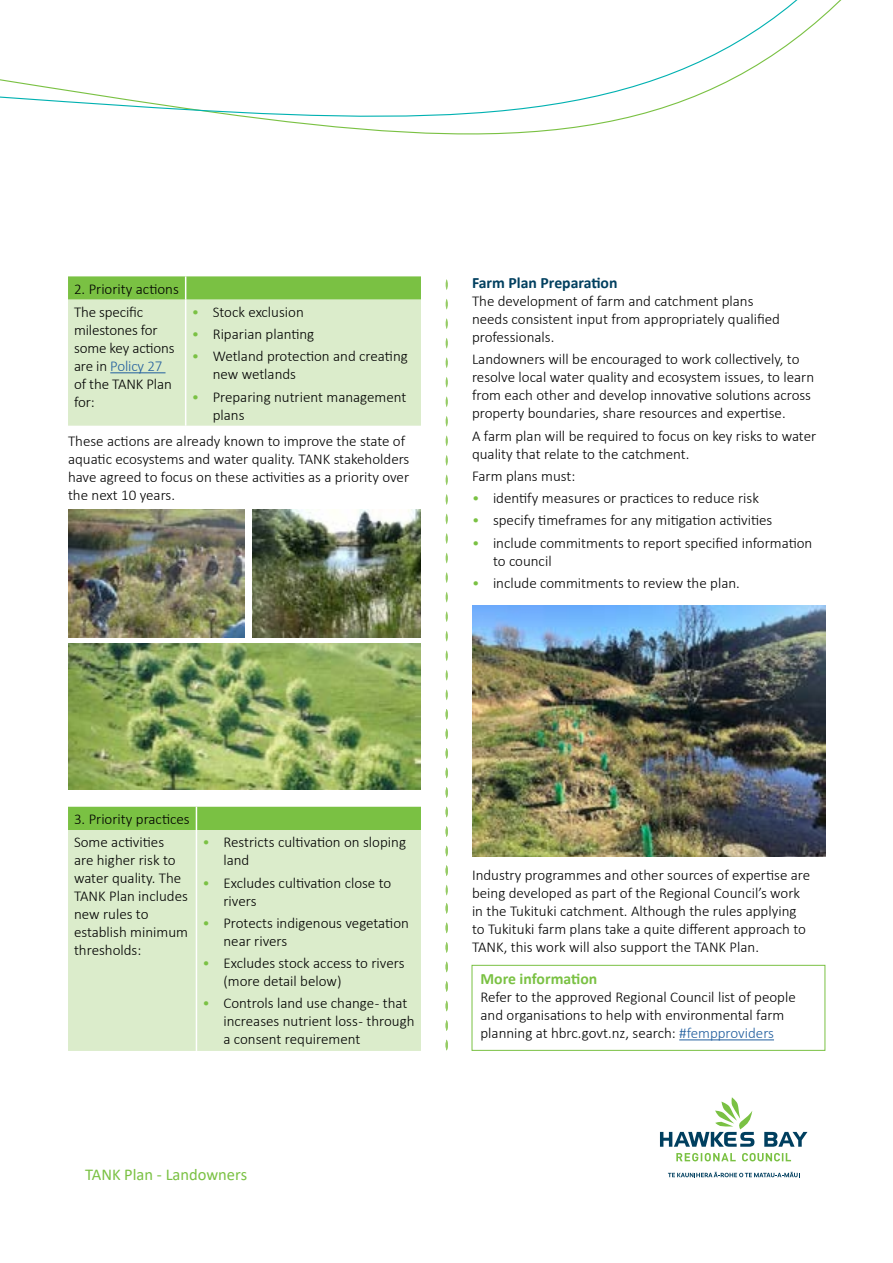
<style>
.page{position:relative;width:893px;height:1263px;background:#fff}
.page>*{position:absolute;margin:0;border:0;box-sizing:border-box;transform-origin:0 0}
.t1{font:16.5px "Calibri";color:#7ac143}
.t2{font:700 15.75px "Calibri";color:#003f5f}
.t3{font:700 15.75px "Calibri";color:#7ac143}
.t4{font:300 15px/18px "Calibri";color:#000}
.s1{color:#215e9e}
.s2{color:#7ac143}
</style>
<div class="page">
<svg style="left:0;top:0;width:842px;height:135px"></svg>
<svg style="left:764px;top:1132px;width:43px;height:15px"></svg>
<svg style="left:660px;top:1097px;width:94px;height:50px"></svg>
<svg style="left:676px;top:1153px;width:115px;height:8px"></svg>
<svg style="left:668px;top:1172px;width:132px;height:5px"></svg>
<svg style="left:445px;top:885px;width:3px;height:11px"></svg>
<svg style="left:445px;top:689px;width:3px;height:11px"></svg>
<svg style="left:445px;top:670px;width:3px;height:11px"></svg>
<svg style="left:445px;top:650px;width:3px;height:11px"></svg>
<svg style="left:445px;top:631px;width:3px;height:11px"></svg>
<svg style="left:445px;top:611px;width:3px;height:11px"></svg>
<svg style="left:445px;top:592px;width:3px;height:11px"></svg>
<svg style="left:445px;top:572px;width:3px;height:11px"></svg>
<svg style="left:445px;top:553px;width:3px;height:11px"></svg>
<svg style="left:445px;top:533px;width:3px;height:11px"></svg>
<svg style="left:445px;top:513px;width:3px;height:11px"></svg>
<svg style="left:445px;top:494px;width:3px;height:11px"></svg>
<svg style="left:445px;top:474px;width:3px;height:11px"></svg>
<svg style="left:445px;top:455px;width:3px;height:11px"></svg>
<svg style="left:445px;top:435px;width:3px;height:11px"></svg>
<svg style="left:445px;top:416px;width:3px;height:11px"></svg>
<svg style="left:445px;top:396px;width:3px;height:11px"></svg>
<svg style="left:445px;top:377px;width:3px;height:11px"></svg>
<svg style="left:445px;top:357px;width:3px;height:11px"></svg>
<svg style="left:445px;top:338px;width:3px;height:11px"></svg>
<svg style="left:445px;top:318px;width:3px;height:11px"></svg>
<svg style="left:445px;top:299px;width:3px;height:11px"></svg>
<svg style="left:445px;top:279px;width:3px;height:11px"></svg>
<svg style="left:445px;top:865px;width:3px;height:11px"></svg>
<svg style="left:445px;top:845px;width:3px;height:11px"></svg>
<svg style="left:445px;top:1039px;width:3px;height:11px"></svg>
<svg style="left:445px;top:826px;width:3px;height:11px"></svg>
<svg style="left:445px;top:1020px;width:3px;height:11px"></svg>
<svg style="left:445px;top:806px;width:3px;height:11px"></svg>
<svg style="left:445px;top:1000px;width:3px;height:11px"></svg>
<svg style="left:445px;top:787px;width:3px;height:11px"></svg>
<svg style="left:445px;top:981px;width:3px;height:11px"></svg>
<svg style="left:445px;top:767px;width:3px;height:11px"></svg>
<svg style="left:445px;top:961px;width:3px;height:11px"></svg>
<svg style="left:445px;top:748px;width:3px;height:11px"></svg>
<svg style="left:445px;top:942px;width:3px;height:11px"></svg>
<svg style="left:445px;top:728px;width:3px;height:11px"></svg>
<svg style="left:445px;top:922px;width:3px;height:11px"></svg>
<svg style="left:445px;top:709px;width:3px;height:11px"></svg>
<svg style="left:445px;top:903px;width:3px;height:11px"></svg>
<svg style="left:68px;top:276px;width:353px;height:150px;background:#cce5b6"></svg>
<hr style="left:185px;top:300px;width:1px;height:126px;background:#fff">
<hr style="left:110px;top:372px;width:56px;height:1px;background:#215e9e">
<div style="left:68px;top:830px;width:353px;height:221px;background:#dbeccb"></div>
<div style="left:68px;top:807px;width:353px;height:23px;background:#7ac143"></div>
<hr style="left:196px;top:830px;width:1px;height:221px;background:#fff">
<hr style="left:679px;top:1039px;width:95px;height:1px;background:#215e9e">
<img style="left:252px;top:510px;width:169px;height:127px">
<img style="left:68px;top:510px;width:176px;height:127px">
<img style="left:68px;top:644px;width:353px;height:146px">
<img style="left:472px;top:605px;width:353px;height:251px">
<div style="left:472px;top:965px;width:353px;height:86px;border:1px solid #7ac143"></div>
<p class="t4" style="left:74px;top:277px;width:106px;line-height:23.2px">2. Priority actions<br>The specific</p>
<p class="t4" style="left:74px;top:321px;width:102px">milestones for some key actions are in <span class="s1">Policy 27 </span>of the TANK Plan for:</p>
<p class="t4" style="left:192px;top:303px;width:114px"><span class="s2">•</span> Stock exclusion</p>
<p class="t4" style="left:192px;top:325px;width:124px"><span class="s2">•</span> Riparian planting</p>
<p class="t4" style="left:213px;top:347px;width:197px;text-indent:-21px"><span class="s2">•</span> Wetland protection and creating new wetlands</p>
<p class="t4" style="left:213px;top:387px;width:195px;text-indent:-21px"><span class="s2">•</span> Preparing nutrient management plans</p>
<p class="t4" style="left:68px;top:432px;width:343px">These actions are already known to improve the state of aquatic ecosystems and water quality. TANK stakeholders have agreed to focus on these activities as a priority over the next 10 years.</p>
<p class="t2" style="left:472px;top:272px;width:147px">Farm Plan Preparation</p>
<p class="t4" style="left:472px;top:292px;width:310px">The development of farm and catchment plans needs consistent input from appropriately qualified professionals.</p>
<p class="t4" style="left:472px;top:350px;width:344px">Landowners will be encouraged to work collectively, to resolve local water quality and ecosystem issues, to learn from each other and develop innovative solutions across property boundaries, share resources and expertise.</p>
<p class="t4" style="left:472px;top:427px;width:346px">A farm plan will be required to focus on key risks to water quality that relate to the catchment.</p>
<p class="t4" style="left:472px;top:467px;width:105px">Farm plans must:</p>
<p class="t4" style="left:472px;top:489px;width:288px"><span class="s2">•</span> identify measures or practices to reduce risk</p>
<p class="t4" style="left:472px;top:511px;width:302px"><span class="s2">•</span> specify timeframes for any mitigation activities</p>
<p class="t4" style="left:493px;top:534px;width:321px;text-indent:-21px"><span class="s2">•</span> include commitments to report specified information to council</p>
<p class="t4" style="left:472px;top:574px;width:269px"><span class="s2">•</span> include commitments to review the plan.</p>
<p class="t4" style="left:74px;top:807px;width:117px;line-height:23.2px">3. Priority practices<br>Some activities</p>
<p class="t4" style="left:74px;top:851px;width:116px">are higher risk to water quality. The<br>TANK Plan includes new rules to establish minimum thresholds:</p>
<p class="t4" style="left:223px;top:833px;width:184px;text-indent:-21px"><span class="s2">•</span> Restricts cultivation on sloping land</p>
<p class="t4" style="left:223px;top:873px;width:169px;text-indent:-21px"><span class="s2">•</span> Excludes cultivation close to rivers</p>
<p class="t4" style="left:223px;top:914px;width:187px;text-indent:-21px"><span class="s2">•</span> Protects indigenous vegetation near rivers</p>
<p class="t4" style="left:223px;top:954px;width:183px;text-indent:-21px"><span class="s2">•</span> Excludes stock access to rivers (more detail below)</p>
<p class="t4" style="left:223px;top:994px;width:193px;text-indent:-21px"><span class="s2">•</span> Controls land use change - that increases nutrient loss - through a consent requirement</p>
<p class="t1" style="left:85px;top:1163px;width:164px">TANK Plan - Landowners</p>
<p class="t4" style="left:472px;top:866px;width:340px">Industry programmes and other sources of expertise are being developed as part of the Regional Council’s work in the Tukituki catchment. Although the rules applying to Tukituki farm plans take a quite different approach to TANK, this work will also support the TANK Plan.</p>
<p class="t3" style="left:480px;top:967px;width:118px">More information</p>
<p class="t4" style="left:480px;top:988px;width:317px">Refer to the approved Regional Council list of people and organisations to help with environmental farm planning at hbrc.govt.nz, search: <span class="s1">#fempproviders</span></p>
</div>
